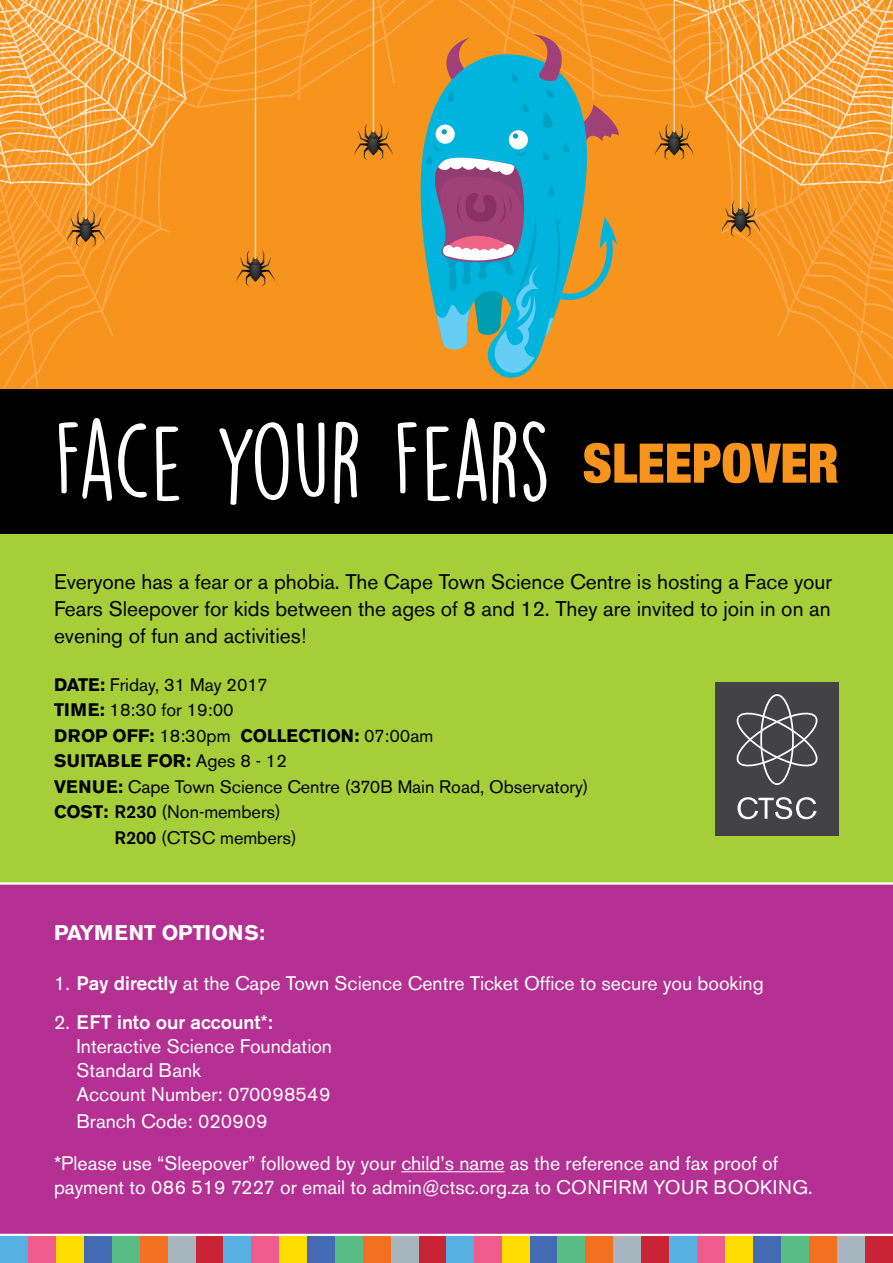
<style>
.page{position:relative;width:893px;height:1263px;background:#fff}
.page>*{position:absolute;margin:0;border:0;box-sizing:border-box;transform-origin:0 0}
.t1{font:99.75px "DK Lemon Yellow Sun";letter-spacing:-.03em;color:#fff}
.t2{font:900 condensed 54.75px "Helvetica Neue";color:#f7941e}
.t3{font:21px/27px "Akzidenz Grotesk BE";color:#000;text-align:justify}
.t4{font:700 21px "Akzidenz Grotesk BE";color:#fff}
.t5{font:19.5px/24px "Akzidenz Grotesk BE";color:#fff}
.t6{font:18px "Akzidenz Grotesk BE";color:#000}
.t7{font:700 18px "Akzidenz Grotesk BE";color:#000}
.s1{font-weight:700}
.s2{font-weight:400}
.s3{font-weight:500}
</style>
<div class="page">
<div style="left:0;top:410px;width:893px;height:845px;background:#a6ce39"></div>
<div style="left:0;top:882px;width:893px;height:352px;background:#b43092"></div>
<div style="left:0;top:1235px;width:28px;height:28px;background:#58b0e2"></div>
<div style="left:28px;top:1235px;width:28px;height:28px;background:#f05b8e"></div>
<div style="left:56px;top:1235px;width:28px;height:28px;background:#fd0"></div>
<div style="left:84px;top:1235px;width:28px;height:28px;background:#436ab3"></div>
<div style="left:112px;top:1235px;width:28px;height:28px;background:#57bd84"></div>
<div style="left:140px;top:1235px;width:28px;height:28px;background:#f36f21"></div>
<div style="left:168px;top:1235px;width:28px;height:28px;background:#a8b6bf"></div>
<div style="left:196px;top:1235px;width:28px;height:28px;background:#c92435"></div>
<div style="left:223px;top:1235px;width:28px;height:28px;background:#58b0e2"></div>
<div style="left:251px;top:1235px;width:28px;height:28px;background:#f05b8e"></div>
<div style="left:279px;top:1235px;width:28px;height:28px;background:#fd0"></div>
<div style="left:307px;top:1235px;width:28px;height:28px;background:#436ab3"></div>
<div style="left:335px;top:1235px;width:28px;height:28px;background:#57bd84"></div>
<div style="left:363px;top:1235px;width:28px;height:28px;background:#f36f21"></div>
<div style="left:391px;top:1235px;width:28px;height:28px;background:#a8b6bf"></div>
<div style="left:419px;top:1235px;width:28px;height:28px;background:#c92435"></div>
<div style="left:446px;top:1235px;width:28px;height:28px;background:#58b0e2"></div>
<div style="left:474px;top:1235px;width:28px;height:28px;background:#f05b8e"></div>
<div style="left:502px;top:1235px;width:28px;height:28px;background:#fd0"></div>
<div style="left:530px;top:1235px;width:27px;height:28px;background:#436ab3"></div>
<div style="left:557px;top:1235px;width:28px;height:28px;background:#57bd84"></div>
<div style="left:585px;top:1235px;width:28px;height:28px;background:#f36f21"></div>
<div style="left:613px;top:1235px;width:28px;height:28px;background:#a8b6bf"></div>
<div style="left:641px;top:1235px;width:28px;height:28px;background:#c92435"></div>
<div style="left:669px;top:1235px;width:28px;height:28px;background:#58b0e2"></div>
<div style="left:697px;top:1235px;width:28px;height:28px;background:#f05b8e"></div>
<div style="left:725px;top:1235px;width:28px;height:28px;background:#fd0"></div>
<div style="left:753px;top:1235px;width:28px;height:28px;background:#436ab3"></div>
<div style="left:781px;top:1235px;width:28px;height:28px;background:#57bd84"></div>
<div style="left:809px;top:1235px;width:28px;height:28px;background:#f36f21"></div>
<div style="left:837px;top:1235px;width:28px;height:28px;background:#a8b6bf"></div>
<div style="left:865px;top:1235px;width:28px;height:28px;background:#c92435"></div>
<hr style="left:0;top:1234px;width:893px;height:2px;background:#fff">
<hr style="left:401px;top:1171px;width:104px;height:1px;background:#fff">
<div style="left:0;top:389px;width:893px;height:145px;background:#000"></div>
<div style="left:715px;top:682px;width:124px;height:154px;background:#434345"></div>
<svg style="left:738px;top:797px;width:79px;height:22px"></svg>
<svg style="left:736px;top:707px;width:82px;height:65px"></svg>
<svg style="left:0;top:0;width:893px;height:389px;background:#dd9a3d"></svg>
<h1 class="t1" style="left:54px;top:402px;width:499px">FACE YOUR FEARS</h1>
<h2 class="t2" style="left:583px;top:418px;width:258px">SLEEPOVER</h2>
<p class="t3" style="left:54px;top:568px;width:780px">Everyone has a fear or a phobia. The Cape Town Science Centre is hosting a Face your Fears Sleepover for kids between the ages of 8 and 12. They are invited to join in on an evening of fun and activities!</p>
<p class="t6" style="left:54px;top:674px;width:215px"><span class="s1">DATE:</span> Friday, 31 May 2017</p>
<p class="t6" style="left:54px;top:699px;width:181px"><span class="s1">TIME:</span> 18:30 for 19:00</p>
<p class="t7" style="left:54px;top:725px;width:381px">DROP OFF: <span class="s2">18:30pm</span> COLLECTION: <span class="s2">07:00am</span></p>
<p class="t7" style="left:54px;top:751px;width:234px">SUITABLE FOR: <span class="s2">Ages 8 - 12</span></p>
<p class="t6" style="left:54px;top:776px;width:536px"><span class="s1">VENUE:</span> Cape Town Science Centre (370B Main Road, Observatory)</p>
<p class="t6" style="left:54px;top:801px;width:228px"><span class="s1">COST:</span> <span class="s3">R230</span> (Non-members)</p>
<p class="t6" style="left:114px;top:827px;width:184px"><span class="s3">R200</span> (CTSC members)</p>
<p class="t4" style="left:54px;top:921px;width:212px">PAYMENT OPTIONS:</p>
<p class="t5" style="left:54px;top:971px;width:711px">1. <span class="s3">Pay directly</span> at the Cape Town Science Centre Ticket Office to secure you booking</p>
<p class="t5" style="left:77px;top:1010px;width:257px;text-indent:-23px">2. <span class="s3">EFT into our account*:<br></span>Interactive Science Foundation<br>Standard Bank<br>Account Number: 070098549</p>
<p class="t5" style="left:54px;top:1100px;width:726px;line-height:42px;text-indent:23px">Branch Code: 020909<br>*Please use “Sleepover” followed by your child’s name as the reference and fax proof of</p>
<p class="t5" style="left:54px;top:1175px;width:760px">payment to 086 519 7227 or email to admin@ctsc.org.za to CONFIRM YOUR BOOKING.</p>
</div>
